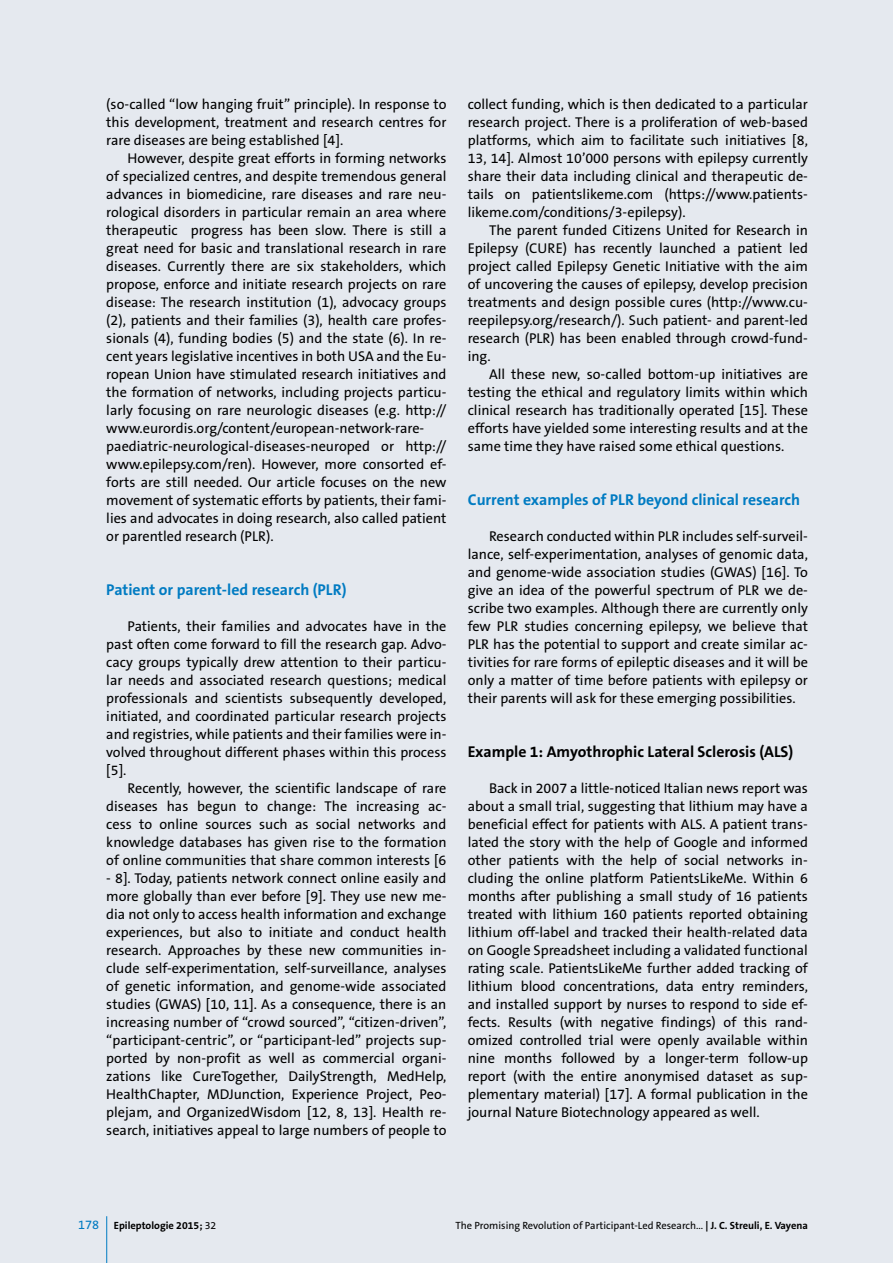
<style>
.page{position:relative;width:893px;height:1263px;background:#e5e9ef}
.page>*{position:absolute;margin:0;border:0;box-sizing:border-box;transform-origin:0 0}
.t1{font:700 15.75px "The Sans B W7";color:#007bc2}
.t2{font:700 15.75px "The Sans B W7";color:#000}
.t3{font:14.25px/18px "The Sans B W5 Plain";color:#000;text-align:justify}
.t4{font:10.5px "The Sans B W5 Plain";color:#000}
.t5{font:700 10.5px "The Sans B W7";color:#000}
.s1{font-family:"The Sans B W5 Plain";font-weight:400;font-size:12.75px;color:#007bc2}
.s2{font-family:"The Sans B W5 Plain";font-weight:400}
.s3{font-family:"The Sans B W7";font-weight:700}
</style>
<div class="page">
<hr style="left:106px;top:1216px;width:1px;height:47px;background:#007bc2">
<p class="t3" style="left:106px;top:96px;width:342px">(so-called “low hanging fruit” principle). In response to this development, treatment and research centres for rare diseases are being established [4].</p>
<p class="t3" style="left:106px;top:150px;width:342px;text-align:left;text-indent:21px">However, despite great efforts in forming networks of specialized centres, and despite tremendous general advances in biomedicine, rare diseases and rare neu&shy;rological disorders in particular remain an area where therapeutic progress has been slow. There is still a great need for basic and translational research in rare diseases. Currently there are six stakeholders, which propose, enforce and initiate research projects on rare disease: The research institution (1), advocacy groups (2), patients and their families (3), health care profes&shy;sionals (4), funding bodies (5) and the state (6). In re&shy;cent years legislative incentives in both USA and the Eu&shy;ropean Union have stimulated research initiatives and the formation of networks, including projects particu&shy;larly focusing on rare neurologic diseases (e.g. http:// www.eurordis.org/content/european-network-rare&shy;paediatric-neurological-diseases-neuroped or http:// www.epilepsy.com/ren). However, more consorted ef&shy;forts are still needed. Our article focuses on the new movement of systematic efforts by patients, their fami&shy;lies and advocates in doing research, also called patient or parentled research (PLR).</p>
<p class="t1" style="left:106px;top:580px;width:242px">Patient or parent-led research (PLR)</p>
<p class="t3" style="left:106px;top:618px;width:342px;text-indent:21px">Patients, their families and advocates have in the past often come forward to fill the research gap. Advo&shy;cacy groups typically drew attention to their particu&shy;lar needs and associated research questions; medical professionals and scientists subsequently developed, initiated, and coordinated particular research projects and registries, while patients and their families were in&shy;volved throughout different phases within this process [5].</p>
<p class="t3" style="left:106px;top:780px;width:342px;text-indent:21px">Recently, however, the scientific landscape of rare diseases has begun to change: The increasing ac&shy;cess to online sources such as social networks and knowledge databases has given rise to the formation of online communities that share common interests [6</p>
<p class="t3" style="left:106px;top:870px;width:342px">- 8]. Today, patients network connect online easily and more globally than ever before [9]. They use new me&shy;dia not only to access health information and exchange experiences, but also to initiate and conduct health research. Approaches by these new communities in&shy;clude self-experimentation, self-surveillance, analyses of genetic information, and genome-wide associated studies (GWAS) [10, 11]. As a consequence, there is an increasing number of “crowd sourced”, “citizen-driven”, “participant-centric”, or “participant-led” projects sup&shy;ported by non-profit as well as commercial organi&shy;zations like CureTogether, DailyStrength, MedHelp, HealthChapter, MDJunction, Experience Project, Peo&shy;plejam, and OrganizedWisdom [12, 8, 13]. Health re&shy;search, initiatives appeal to large numbers of people to</p>
<p class="t3" style="left:468px;top:95px;width:342px">collect funding, which is then dedicated to a particular research project. There is a proliferation of web-based platforms, which aim to facilitate such initiatives [8, 13, 14]. Almost 10’000 persons with epilepsy currently share their data including clinical and therapeutic de&shy;tails on patientslikeme.com (https://www.patients&shy;likeme.com/conditions/3-epilepsy).</p>
<p class="t3" style="left:468px;top:221px;width:342px;text-indent:21px">The parent funded Citizens United for Research in Epilepsy (CURE) has recently launched a patient led project called Epilepsy Genetic Initiative with the aim of uncovering the causes of epilepsy, develop precision treatments and design possible cures (http://www.cu&shy;reepilepsy.org/research/). Such patient- and parent-led research (PLR) has been enabled through crowd-fund&shy;ing.</p>
<p class="t3" style="left:468px;top:365px;width:342px;text-indent:21px">All these new, so-called bottom-up initiatives are testing the ethical and regulatory limits within which clinical research has traditionally operated [15]. These efforts have yielded some interesting results and at the same time they have raised some ethical questions.</p>
<p class="t1" style="left:468px;top:490px;width:334px">Current examples of PLR beyond clinical research</p>
<p class="t3" style="left:468px;top:528px;width:342px;text-indent:21px">Research conducted within PLR includes self-surveil&shy;lance, self-experimentation, analyses of genomic data, and genome-wide association studies (GWAS) [16]. To give an idea of the powerful spectrum of PLR we de&shy;scribe two examples. Although there are currently only few PLR studies concerning epilepsy, we believe that PLR has the potential to support and create similar ac&shy;tivities for rare forms of epileptic diseases and it will be only a matter of time before patients with epilepsy or their parents will ask for these emerging possibilities.</p>
<p class="t2" style="left:468px;top:742px;width:327px">Example 1: Amyothrophic Lateral Sclerosis (ALS)</p>
<p class="t3" style="left:468px;top:780px;width:342px;text-indent:21px">Back in 2007 a little-noticed Italian news report was about a small trial, suggesting that lithium may have a beneficial effect for patients with ALS. A patient trans&shy;lated the story with the help of Google and informed other patients with the help of social networks in&shy;cluding the online platform PatientsLikeMe. Within 6 months after publishing a small study of 16 patients treated with lithium 160 patients reported obtaining lithium off-label and tracked their health-related data on Google Spreadsheet including a validated functional rating scale. PatientsLikeMe further added tracking of lithium blood concentrations, data entry reminders, and installed support by nurses to respond to side ef&shy;fects. Results (with negative findings) of this rand&shy;omized controlled trial were openly available within nine months followed by a longer-term follow-up report (with the entire anonymised dataset as sup&shy;plementary material) [17]. A formal publication in the journal Nature Biotechnology appeared as well.</p>
<p class="t5" style="left:78px;top:1218px;width:140px"><span class="s1">178</span> Epileptologie 2015; <span class="s2">32</span></p>
<p class="t4" style="left:455px;top:1218px;width:354px">The Promising Revolution of Participant-Led Research... <span class="s3">| J. C. Streuli, E. Vayena</span></p>
</div>
